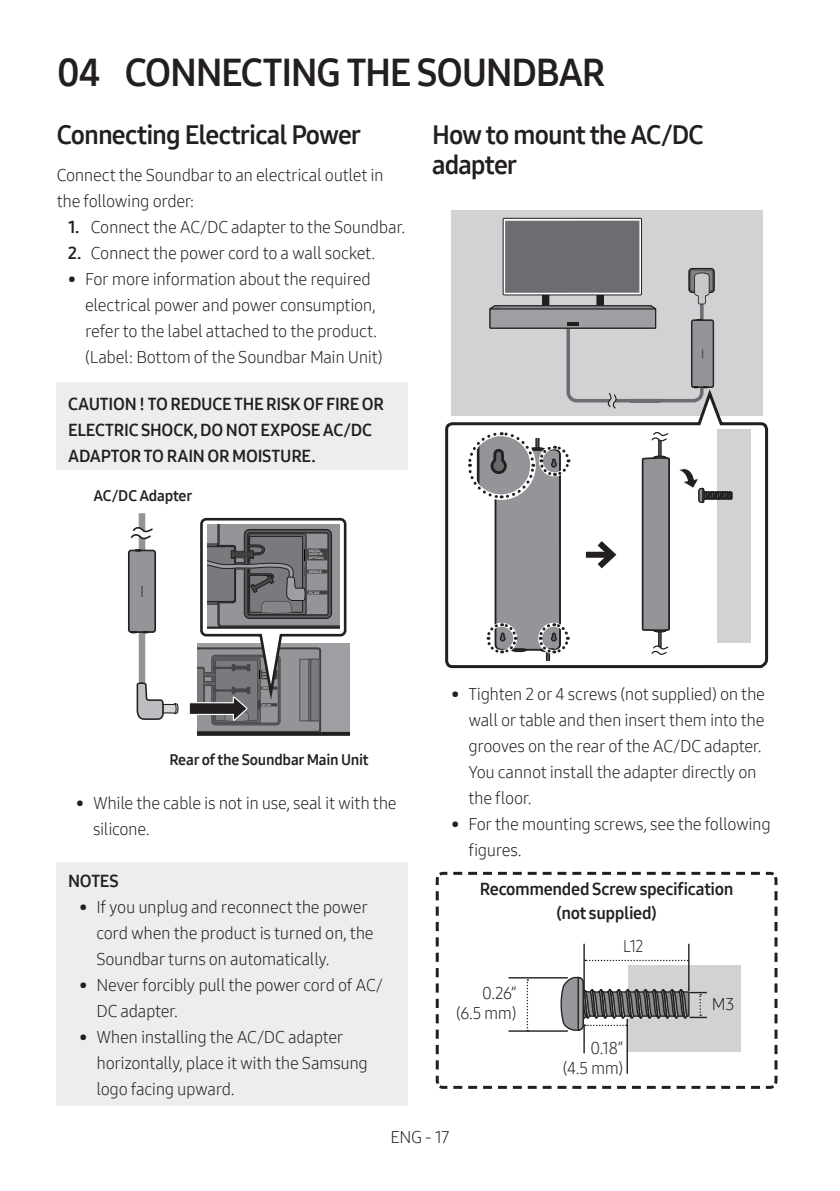
<style>
.page{position:relative;width:840px;height:1191px;background:#fff}
.page>*{position:absolute;margin:0;border:0;box-sizing:border-box;transform-origin:0 0}
.t1{font:38px "Samsung One 700";letter-spacing:-.035em;color:#231f20}
.NoTOC-Heading2{font:26px/30px "Samsung One 700";letter-spacing:-.035em;color:#231f20}
.Description-L{font:17px/26px "Samsung One 300";letter-spacing:-.02em;color:#231f20}
.Description-L-2{font:17px/26px "Samsung One 700";letter-spacing:-.015em;color:#231f20}
.Description-L-3{font:17px "Samsung One 300";letter-spacing:-.02em;color:#231f20;scale:.9 1}
.t2{font:15px "Samsung One 700";letter-spacing:-.015em;color:#231f20}
.t3{font:700 3.4px/3.6px "Helvetica Neue cp";letter-spacing:-.025em;color:#d1d2d4;scale:.9 1}
.t4{font:700 2.8px "Helvetica Neue cp";letter-spacing:-.025em;color:#d1d2d4;scale:.9 1}
.s1{font-family:"Samsung One 700"}
</style>
<div class="page">
<div style="left:57px;top:382px;width:351px;height:88px;background:#ededee"></div>
<div style="left:139px;top:513px;width:6px;height:173px;background:#939598"></div>
<svg style="left:136px;top:682px;width:43px;height:38px"></svg>
<svg style="left:189px;top:517px;width:161px;height:219px"></svg>
<svg style="left:128px;top:526px;width:28px;height:108px"></svg>
<div style="left:57px;top:862px;width:351px;height:244px;background:#ededee"></div>
<div style="left:450px;top:210px;width:312px;height:205px;background:#d1d2d4"></div>
<div style="left:688px;top:268px;width:26px;height:25px;border:2px solid #231f20;border-radius:3px"></div>
<div style="left:502px;top:218px;width:139px;height:77px;border:1px solid #231f20"></div>
<div style="left:505px;top:221px;width:134px;height:72px;background:#6c6d70"></div>
<svg style="left:489px;top:269px;width:225px;height:116px"></svg>
<svg style="left:445px;top:385px;width:324px;height:284px"></svg>
<div style="left:716px;top:430px;width:34px;height:213px;background:#d1d2d4"></div>
<svg style="left:640px;top:431px;width:92px;height:225px"></svg>
<div style="left:585px;top:552px;width:26px;height:6px;background:#231f20"></div>
<svg style="left:591px;top:535px;width:29px;height:39px"></svg>
<svg style="left:466px;top:430px;width:105px;height:231px"></svg>
<svg style="left:435px;top:871px;width:343px;height:218px"></svg>
<svg style="left:584px;top:959px;width:103px;height:2px"></svg>
<svg style="left:526px;top:979px;width:2px;height:51px"></svg>
<hr style="left:687px;top:943px;width:2px;height:48px;background:#231f20">
<hr style="left:626px;top:1018px;width:1px;height:55px;background:#231f20">
<hr style="left:583px;top:943px;width:1px;height:48px;background:#231f20">
<hr style="left:508px;top:977px;width:59px;height:1px;background:#231f20">
<hr style="left:508px;top:1030px;width:59px;height:1px;background:#231f20">
<svg style="left:559px;top:976px;width:147px;height:77px"></svg>
<p class="t1" style="left:57px;top:47px;width:550px">04 CONNECTING THE SOUNDBAR</p>
<p class="NoTOC-Heading2" style="left:57px;top:119px;width:306px">Connecting Electrical Power</p>
<p class="Description-L" style="left:57px;top:162px;width:328px">Connect the Soundbar to an electrical outlet in the following order:</p>
<p class="Description-L" style="left:68px;top:214px;width:338px"><span class="s1">1.</span> Connect the AC/DC adapter to the Soundbar.</p>
<p class="Description-L" style="left:68px;top:240px;width:308px"><span class="s1">2.</span> Connect the power cord to a wall socket.</p>
<p class="Description-L" style="left:85px;top:266px;width:299px;text-indent:-17px">• For more information about the required electrical power and power consumption, refer to the label attached to the product. (Label: Bottom of the Soundbar Main Unit)</p>
<p class="Description-L-2" style="left:68px;top:391px;width:317px">CAUTION ! TO REDUCE THE RISK OF FIRE OR<br>ELECTRIC SHOCK, DO NOT EXPOSE AC/DC<br>ADAPTOR TO RAIN OR MOISTURE.</p>
<p class="NoTOC-Heading2" style="left:432px;top:119px;width:273px">How to mount the AC/DC adapter</p>
<p class="t2" style="left:93px;top:486px;width:100px">AC/DC Adapter</p>
<p class="t3" style="left:308px;top:549px;width:18px">DIGITAL<br>AUDIO IN (OPTICAL)</p>
<p class="t3" style="left:308px;top:570px;width:16px">SERVICE</p>
<p class="t3" style="left:308px;top:591px;width:13px">DC 23V</p>
<p class="t4" style="left:262px;top:686px;width:13px">SERVICE</p>
<p class="t4" style="left:262px;top:703px;width:11px">DC 23V</p>
<p class="t2" style="left:169px;top:749px;width:201px">Rear of the Soundbar Main Unit</p>
<p class="Description-L" style="left:93px;top:790px;width:305px;text-indent:-17px">• While the cable is not in use, seal it with the silicone.</p>
<p class="Description-L-2" style="left:68px;top:867px;width:52px">NOTES</p>
<p class="Description-L" style="left:96px;top:893px;width:278px;text-indent:-17px">• If you unplug and reconnect the power cord when the product is turned on, the<br>Soundbar turns on automatically.</p>
<p class="Description-L" style="left:96px;top:971px;width:288px;text-indent:-17px">• Never forcibly pull the power cord of AC/<br>DC adapter.</p>
<p class="Description-L" style="left:96px;top:1023px;width:273px;text-indent:-17px">• When installing the AC/DC adapter horizontally, place it with the Samsung logo facing upward.</p>
<p class="Description-L" style="left:468px;top:680px;width:298px;text-indent:-17px">• Tighten 2 or 4 screws (not supplied) on the wall or table and then insert them into the grooves on the rear of the AC/DC adapter.<br>You cannot install the adapter directly on the floor.</p>
<p class="Description-L" style="left:468px;top:810px;width:304px;text-indent:-17px">• For the mounting screws, see the following figures.</p>
<p class="Description-L-2" style="left:479px;top:877px;width:255px;line-height:24px;text-align:center">Recommended Screw specification (not supplied)</p>
<p class="Description-L-3" style="left:622px;top:934px;width:24px">L12</p>
<p class="Description-L" style="left:456px;top:983px;width:62px;line-height:20px;text-align:right">0.26” (6.5 mm)</p>
<p class="Description-L" style="left:562px;top:1037px;width:62px;line-height:20px;text-align:right">0.18” (4.5 mm)</p>
<p class="Description-L" style="left:711px;top:991px;width:24px">M3</p>
<p class="Description-L" style="left:390px;top:1123px;width:61px">ENG - 17</p>
</div>
